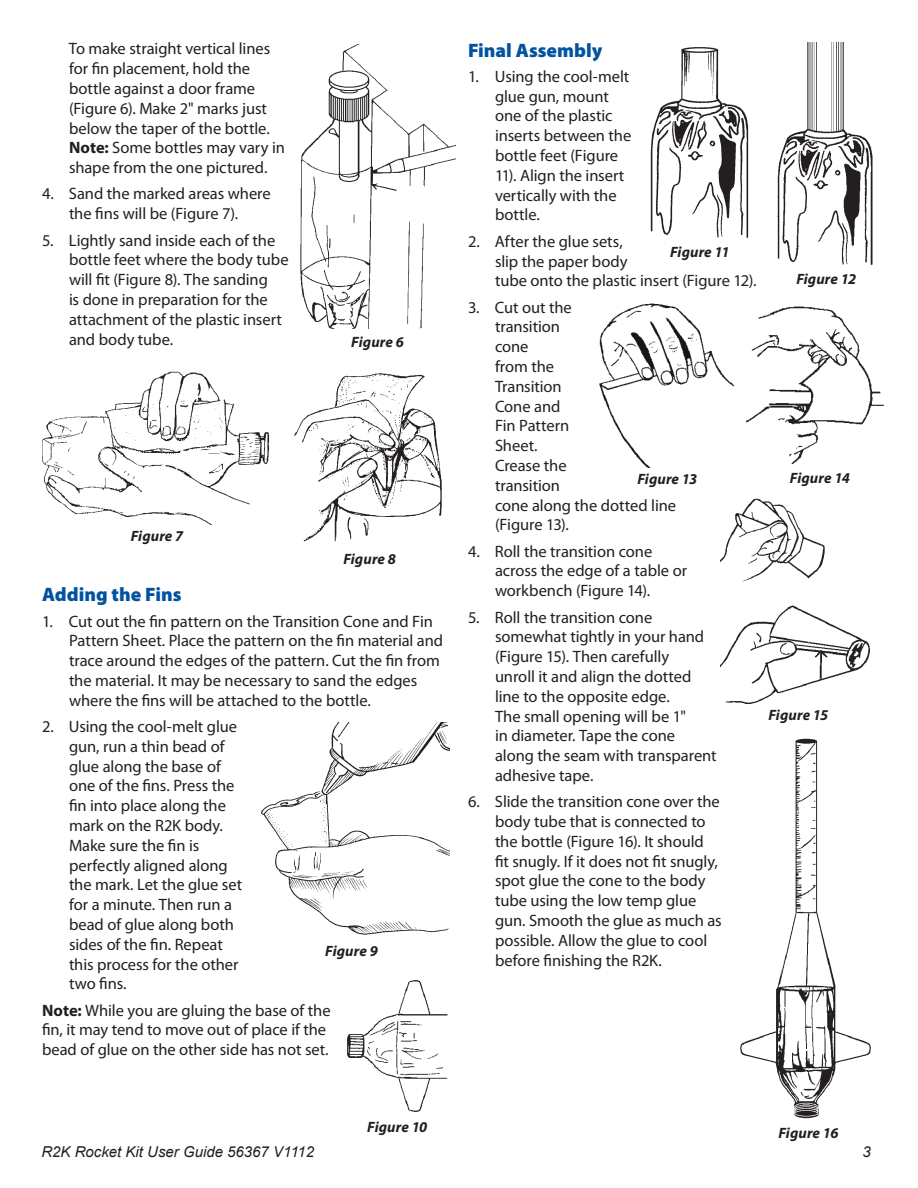
<style>
.page{position:relative;width:918px;height:1188px;background:#fff}
.page>*{position:absolute;margin:0;border:0;box-sizing:border-box;transform-origin:0 0}
.Section_header{font:900 19.5px "Myriad Pro";color:#0153a0}
.Hanging_indent{font:16.5px/19.8px "Myriad Pro";letter-spacing:-.005em;color:#231f20}
.Section_header-2{font:16.5px/19.8px "Myriad Pro";letter-spacing:-.005em;color:#231f20}
.t1{font:italic 700 15px "Myriad Pro";letter-spacing:.005em;color:#231f20}
.t2{font:italic 15px "Arial";color:#231f20}
.s1{font-weight:700}
</style>
<div class="page">
<img style="left:300px;top:45px;width:155px;height:283px">
<img style="left:42px;top:371px;width:227px;height:154px">
<img style="left:261px;top:723px;width:189px;height:212px">
<img style="left:294px;top:373px;width:148px;height:169px">
<img style="left:347px;top:980px;width:101px;height:132px">
<img style="left:650px;top:47px;width:99px;height:191px">
<img style="left:599px;top:303px;width:136px;height:164px">
<img style="left:747px;top:306px;width:137px;height:159px">
<img style="left:721px;top:498px;width:149px;height:206px">
<img style="left:777px;top:42px;width:96px;height:223px">
<img style="left:740px;top:738px;width:131px;height:381px">
<p class="Hanging_indent" style="left:69px;top:39px;width:218px">To make straight vertical lines for fin placement, hold the bottle against a door frame (Figure 6). Make 2" marks just below the taper of the bottle.<br><span class="s1">Note:</span> Some bottles may vary in shape from the one pictured.</p>
<p class="Hanging_indent" style="left:42px;top:184px;width:230px;text-align:center">4. Sand the marked areas where the fins will be (Figure 7).</p>
<p class="Hanging_indent" style="left:69px;top:230px;width:221px;text-indent:-27px">5. Lightly sand inside each of the bottle feet where the body tube will fit (Figure 8). The sanding<br>is done in preparation for the attachment of the plastic insert and body tube.</p>
<p class="t1" style="left:351px;top:332px;width:54px">Figure 6</p>
<p class="t1" style="left:131px;top:526px;width:54px">Figure 7</p>
<p class="t1" style="left:343px;top:549px;width:54px">Figure 8</p>
<p class="Section_header" style="left:42px;top:582px;width:141px">Adding the Fins</p>
<p class="Hanging_indent" style="left:69px;top:611px;width:376px;text-indent:-27px">1. Cut out the fin pattern on the Transition Cone and Fin Pattern Sheet. Place the pattern on the fin material and trace around the edges of the pattern. Cut the fin from the material. It may be necessary to sand the edges where the fins will be attached to the bottle.</p>
<p class="Hanging_indent" style="left:69px;top:716px;width:175px;text-indent:-27px">2. Using the cool-melt glue gun, run a thin bead of glue along the base of one of the fins. Press the fin into place along the mark on the R2K body.<br>Make sure the fin is perfectly aligned along the mark. Let the glue set for a minute. Then run a bead of glue along both sides of the fin. Repeat this process for the other two fins.</p>
<p class="Section_header-2" style="left:42px;top:1000px;width:290px"><span class="s1">Note:</span> While you are gluing the base of the fin, it may tend to move out of place if the bead of glue on the other side has not set.</p>
<p class="t1" style="left:325px;top:941px;width:54px">Figure 9</p>
<p class="t1" style="left:367px;top:1117px;width:62px">Figure 10</p>
<p class="Section_header" style="left:468px;top:37px;width:136px">Final Assembly</p>
<p class="Hanging_indent" style="left:495px;top:66px;width:138px;text-indent:-27px">1. Using the cool-melt glue gun, mount one of the plastic inserts between the bottle feet (Figure<br>11). Align the insert vertically with the bottle.</p>
<p class="Hanging_indent" style="left:495px;top:231px;width:263px;text-indent:-27px">2. After the glue sets,<br>slip the paper body<br>tube onto the plastic insert (Figure 12).</p>
<p class="Hanging_indent" style="left:495px;top:297px;width:183px;text-indent:-27px">3. Cut out the<br>transition<br>cone<br>from the<br>Transition<br>Cone and<br>Fin Pattern<br>Sheet.<br>Crease the<br>transition<br>cone along the dotted line (Figure 13).</p>
<p class="Hanging_indent" style="left:495px;top:541px;width:194px;text-indent:-27px">4. Roll the transition cone across the edge of a table or workbench (Figure 14).</p>
<p class="Hanging_indent" style="left:495px;top:607px;width:223px;text-indent:-27px">5. Roll the transition cone somewhat tightly in your hand (Figure 15). Then carefully<br>unroll it and align the dotted line to the opposite edge.<br>The small opening will be 1"<br>in diameter. Tape the cone along the seam with transparent adhesive tape.</p>
<p class="Hanging_indent" style="left:495px;top:792px;width:228px;text-indent:-27px">6. Slide the transition cone over the body tube that is connected to the bottle (Figure 16). It should fit snugly. If it does not fit snugly, spot glue the cone to the body tube using the low temp glue gun. Smooth the glue as much as possible. Allow the glue to cool before finishing the R2K.</p>
<p class="t1" style="left:670px;top:243px;width:61px">Figure 11</p>
<p class="t1" style="left:796px;top:270px;width:61px">Figure 12</p>
<p class="t1" style="left:637px;top:469px;width:61px">Figure 13</p>
<p class="t1" style="left:790px;top:468px;width:61px">Figure 14</p>
<p class="t1" style="left:768px;top:706px;width:61px">Figure 15</p>
<p class="t1" style="left:778px;top:1123px;width:62px">Figure 16</p>
<p class="t2" style="left:41px;top:1143px;width:274px">R2K Rocket Kit User Guide 56367 V1112</p>
<p class="t2" style="left:863px;top:1143px;width:10px">3</p>
</div>
